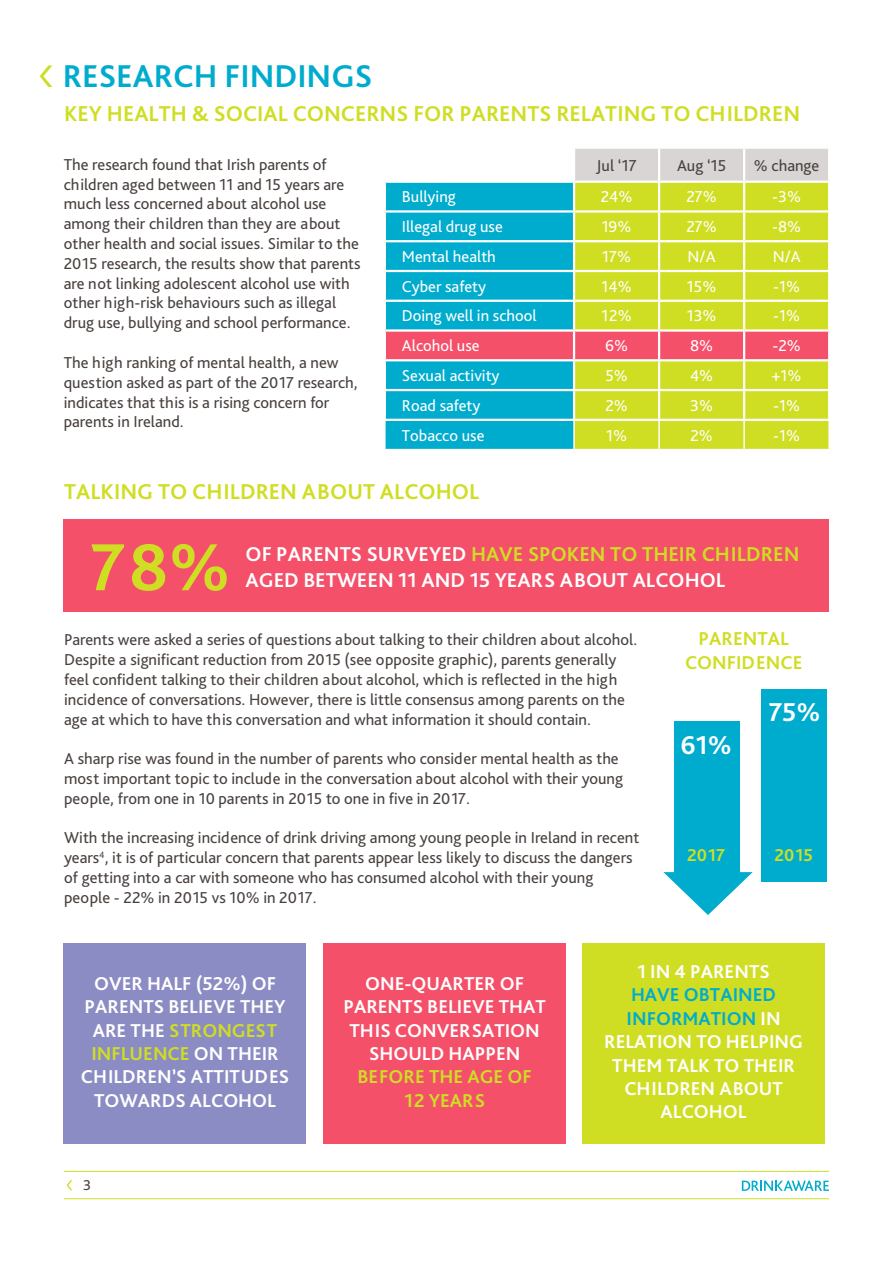
<style>
.page{position:relative;width:893px;height:1263px;background:#fff}
.page>*{position:absolute;margin:0;border:0;box-sizing:border-box;transform-origin:0 0}
.t1{font:700 69.6px "Bliss Pro";color:#cfde23}
.t2{font:700 33px "Bliss Pro";color:#00acce}
.t3{font:700 27px "Bliss Pro";color:#fff}
.t4{font:700 22.5px "Bliss Pro";color:#cfde23}
.t5{font:700 21px "Bliss Pro";color:#cfde23}
.t6{font:700 21px "Bliss Pro";color:#fff}
.t7{font:700 19.5px/23.4px "Bliss Pro";color:#fff;text-align:center}
.t8{font:700 19.5px/23.4px "Bliss Pro";color:#cfde23;text-align:center}
.t9{font:700 18px "Bliss Pro";color:#cfde23}
.t10{font:16.5px/19.8px "Bliss Pro";color:#48413e}
.t11{font:16.5px "Bliss Pro";color:#fff}
.t12{font:15px "Bliss Pro";color:#48413e}
.s1{color:#fff}
.s2{color:#cfde23}
.s3{color:#00acce}
</style>
<div class="page">
<svg style="left:67px;top:1180px;width:5px;height:10px"></svg>
<hr style="left:64px;top:1198px;width:765px;height:1px;background:#cfde23">
<hr style="left:64px;top:1171px;width:765px;height:1px;background:#cfde23">
<svg style="left:742px;top:1180px;width:87px;height:11px"></svg>
<div style="left:575px;top:149px;width:253px;height:32px;background:#d8d5d4"></div>
<div style="left:386px;top:183px;width:187px;height:266px;background:#00acce"></div>
<div style="left:575px;top:183px;width:253px;height:266px;background:#cfde23"></div>
<div style="left:386px;top:332px;width:442px;height:27px;background:#f4506a"></div>
<hr style="left:658px;top:421px;width:2px;height:28px;background:#fff">
<hr style="left:743px;top:421px;width:2px;height:28px;background:#fff">
<hr style="left:658px;top:149px;width:2px;height:32px;background:#fff">
<hr style="left:743px;top:149px;width:2px;height:32px;background:#fff">
<hr style="left:658px;top:183px;width:2px;height:27px;background:#fff">
<hr style="left:743px;top:183px;width:2px;height:27px;background:#fff">
<hr style="left:384px;top:210px;width:190px;height:3px;background:#fff">
<hr style="left:574px;top:210px;width:85px;height:3px;background:#fff">
<hr style="left:659px;top:210px;width:85px;height:3px;background:#fff">
<hr style="left:658px;top:213px;width:2px;height:27px;background:#fff">
<hr style="left:744px;top:210px;width:86px;height:3px;background:#fff">
<hr style="left:743px;top:213px;width:2px;height:27px;background:#fff">
<hr style="left:384px;top:240px;width:190px;height:2px;background:#fff">
<hr style="left:574px;top:240px;width:85px;height:2px;background:#fff">
<hr style="left:659px;top:240px;width:85px;height:2px;background:#fff">
<hr style="left:658px;top:242px;width:2px;height:28px;background:#fff">
<hr style="left:744px;top:240px;width:86px;height:2px;background:#fff">
<hr style="left:743px;top:242px;width:2px;height:28px;background:#fff">
<hr style="left:384px;top:270px;width:190px;height:2px;background:#fff">
<hr style="left:574px;top:270px;width:85px;height:2px;background:#fff">
<hr style="left:659px;top:270px;width:85px;height:2px;background:#fff">
<hr style="left:658px;top:272px;width:2px;height:28px;background:#fff">
<hr style="left:744px;top:270px;width:86px;height:2px;background:#fff">
<hr style="left:743px;top:272px;width:2px;height:28px;background:#fff">
<hr style="left:384px;top:300px;width:190px;height:2px;background:#fff">
<hr style="left:574px;top:300px;width:85px;height:2px;background:#fff">
<hr style="left:659px;top:300px;width:85px;height:2px;background:#fff">
<hr style="left:658px;top:302px;width:2px;height:27px;background:#fff">
<hr style="left:744px;top:300px;width:86px;height:2px;background:#fff">
<hr style="left:743px;top:302px;width:2px;height:27px;background:#fff">
<hr style="left:384px;top:329px;width:190px;height:3px;background:#fff">
<hr style="left:574px;top:329px;width:85px;height:3px;background:#fff">
<hr style="left:573px;top:332px;width:2px;height:27px;background:#fff">
<hr style="left:659px;top:329px;width:85px;height:3px;background:#fff">
<hr style="left:658px;top:332px;width:2px;height:27px;background:#fff">
<hr style="left:744px;top:329px;width:86px;height:3px;background:#fff">
<hr style="left:743px;top:332px;width:2px;height:27px;background:#fff">
<hr style="left:384px;top:359px;width:190px;height:2px;background:#fff">
<hr style="left:574px;top:359px;width:85px;height:2px;background:#fff">
<hr style="left:659px;top:359px;width:85px;height:2px;background:#fff">
<hr style="left:658px;top:361px;width:2px;height:28px;background:#fff">
<hr style="left:744px;top:359px;width:86px;height:2px;background:#fff">
<hr style="left:743px;top:361px;width:2px;height:28px;background:#fff">
<hr style="left:384px;top:389px;width:190px;height:2px;background:#fff">
<hr style="left:574px;top:389px;width:85px;height:2px;background:#fff">
<hr style="left:659px;top:389px;width:85px;height:2px;background:#fff">
<hr style="left:658px;top:391px;width:2px;height:28px;background:#fff">
<hr style="left:744px;top:389px;width:86px;height:2px;background:#fff">
<hr style="left:743px;top:391px;width:2px;height:28px;background:#fff">
<hr style="left:384px;top:419px;width:190px;height:2px;background:#fff">
<hr style="left:574px;top:419px;width:85px;height:2px;background:#fff">
<hr style="left:659px;top:419px;width:85px;height:2px;background:#fff">
<hr style="left:744px;top:419px;width:86px;height:2px;background:#fff">
<div style="left:64px;top:519px;width:765px;height:93px;background:#f4506a"></div>
<div style="left:64px;top:943px;width:242px;height:200px;background:#8c8cc4"></div>
<div style="left:323px;top:943px;width:243px;height:200px;background:#f4506a"></div>
<div style="left:582px;top:943px;width:243px;height:200px;background:#cfde23"></div>
<div style="left:675px;top:721px;width:65px;height:161px;background:#00acce"></div>
<div style="left:761px;top:689px;width:65px;height:193px;background:#00acce"></div>
<svg style="left:40px;top:65px;width:12px;height:22px"></svg>
<svg style="left:663px;top:872px;width:90px;height:43px"></svg>
<h2 class="t2" style="left:63px;top:55px;width:311px">RESEARCH FINDINGS</h2>
<h3 class="t4" style="left:64px;top:99px;width:738px">KEY HEALTH &amp; SOCIAL CONCERNS FOR PARENTS RELATING TO CHILDREN</h3>
<p class="t10" style="left:64px;top:154px;width:298px">The research found that Irish parents of children aged between 11 and 15 years are much less concerned about alcohol use among their children than they are about other health and social issues. Similar to the 2015 research, the results show that parents are not linking adolescent alcohol use with other high-risk behaviours such as illegal drug use, bullying and school performance.</p>
<p class="t10" style="left:64px;top:352px;width:295px">The high ranking of mental health, a new question asked as part of the 2017 research, indicates that this is a rising concern for parents in Ireland.</p>
<p class="t10" style="left:597px;top:155px;width:41px">Jul ‘17</p>
<p class="t10" style="left:677px;top:155px;width:51px">Aug ‘15</p>
<p class="t10" style="left:754px;top:155px;width:67px">% change</p>
<p class="t11" style="left:402px;top:187px;width:56px">Bullying</p>
<p class="t11" style="left:601px;top:187px;width:33px">24%</p>
<p class="t11" style="left:686px;top:187px;width:32px">27%</p>
<p class="t11" style="left:772px;top:187px;width:30px">-3%</p>
<p class="t11" style="left:402px;top:216px;width:103px">Illegal drug use</p>
<p class="t11" style="left:602px;top:216px;width:31px">19%</p>
<p class="t11" style="left:686px;top:216px;width:32px">27%</p>
<p class="t11" style="left:772px;top:216px;width:31px">-8%</p>
<p class="t11" style="left:402px;top:246px;width:96px">Mental health</p>
<p class="t11" style="left:602px;top:246px;width:30px">17%</p>
<p class="t11" style="left:688px;top:246px;width:29px">N/A</p>
<p class="t11" style="left:773px;top:246px;width:29px">N/A</p>
<p class="t11" style="left:402px;top:276px;width:86px">Cyber safety</p>
<p class="t11" style="left:601px;top:276px;width:32px">14%</p>
<p class="t11" style="left:687px;top:276px;width:31px">15%</p>
<p class="t11" style="left:773px;top:276px;width:28px">-1%</p>
<p class="t11" style="left:402px;top:306px;width:136px">Doing well in school</p>
<p class="t11" style="left:601px;top:306px;width:32px">12%</p>
<p class="t11" style="left:687px;top:306px;width:31px">13%</p>
<p class="t11" style="left:773px;top:306px;width:28px">-1%</p>
<p class="t11" style="left:402px;top:335px;width:79px">Alcohol use</p>
<p class="t11" style="left:605px;top:335px;width:24px">6%</p>
<p class="t11" style="left:690px;top:335px;width:25px">8%</p>
<p class="t11" style="left:772px;top:335px;width:30px">-2%</p>
<p class="t11" style="left:402px;top:365px;width:99px">Sexual activity</p>
<p class="t11" style="left:605px;top:365px;width:24px">5%</p>
<p class="t11" style="left:690px;top:365px;width:25px">4%</p>
<p class="t11" style="left:772px;top:365px;width:31px">+1%</p>
<p class="t11" style="left:402px;top:395px;width:80px">Road safety</p>
<p class="t11" style="left:605px;top:395px;width:24px">2%</p>
<p class="t11" style="left:690px;top:395px;width:24px">3%</p>
<p class="t11" style="left:773px;top:395px;width:28px">-1%</p>
<p class="t11" style="left:402px;top:425px;width:84px">Tobacco use</p>
<p class="t11" style="left:606px;top:425px;width:22px">1%</p>
<p class="t11" style="left:690px;top:425px;width:24px">2%</p>
<p class="t11" style="left:773px;top:425px;width:28px">-1%</p>
<h3 class="t4" style="left:64px;top:478px;width:417px">TALKING TO CHILDREN ABOUT ALCOHOL</h3>
<h1 class="t1" style="left:90px;top:524px;width:142px">78%</h1>
<p class="t5" style="left:246px;top:541px;width:555px"><span class="s1">OF PARENTS SURVEYED</span> HAVE SPOKEN TO THEIR CHILDREN</p>
<p class="t6" style="left:246px;top:567px;width:481px">AGED BETWEEN 11 AND 15 YEARS ABOUT ALCOHOL</p>
<p class="t10" style="left:64px;top:629px;width:575px">Parents were asked a series of questions about talking to their children about alcohol.<br>Despite a significant reduction from 2015 (see opposite graphic), parents generally feel confident talking to their children about alcohol, which is reflected in the high incidence of conversations. However, there is little consensus among parents on the age at which to have this conversation and what information it should contain.</p>
<p class="t10" style="left:64px;top:748px;width:560px">A sharp rise was found in the number of parents who consider mental health as the most important topic to include in the conversation about alcohol with their young people, from one in 10 parents in 2015 to one in five in 2017.</p>
<p class="t10" style="left:64px;top:827px;width:577px">With the increasing incidence of drink driving among young people in Ireland in recent years<sup>4</sup>, it is of particular concern that parents appear less likely to discuss the dangers of getting into a car with someone who has consumed alcohol with their young people - 22% in 2015 vs 10% in 2017.</p>
<p class="t8" style="left:685px;top:627px;width:119px">PARENTAL<br>CONFIDENCE</p>
<h3 class="t3" style="left:681px;top:728px;width:53px">61%</h3>
<h3 class="t3" style="left:769px;top:695px;width:53px">75%</h3>
<p class="t9" style="left:687px;top:844px;width:39px">2017</p>
<p class="t9" style="left:775px;top:844px;width:40px">2015</p>
<p class="t7" style="left:81px;top:971px;width:210px">OVER HALF (52%) OF<br>PARENTS BELIEVE THEY<br>ARE THE <span class="s2">STRONGEST<br>INFLUENCE</span> ON THEIR<br>CHILDREN’S ATTITUDES<br>TOWARDS ALCOHOL</p>
<p class="t7" style="left:343px;top:971px;width:204px">ONE-QUARTER OF<br>PARENTS BELIEVE THAT<br>THIS CONVERSATION<br>SHOULD HAPPEN</p>
<p class="t8" style="left:357px;top:1065px;width:176px">BEFORE THE AGE OF<br>12 YEARS</p>
<p class="t12" style="left:83px;top:1176px;width:10px">3</p>
<p class="t7" style="left:637px;top:959px;width:134px">1 IN 4 PARENTS</p>
<p class="t7" style="left:604px;top:983px;width:200px"><span class="s3">HAVE OBTAINED<br>INFORMATION</span> IN<br>RELATION TO HELPING<br>THEM TALK TO THEIR<br>CHILDREN ABOUT<br>ALCOHOL</p>
</div>
